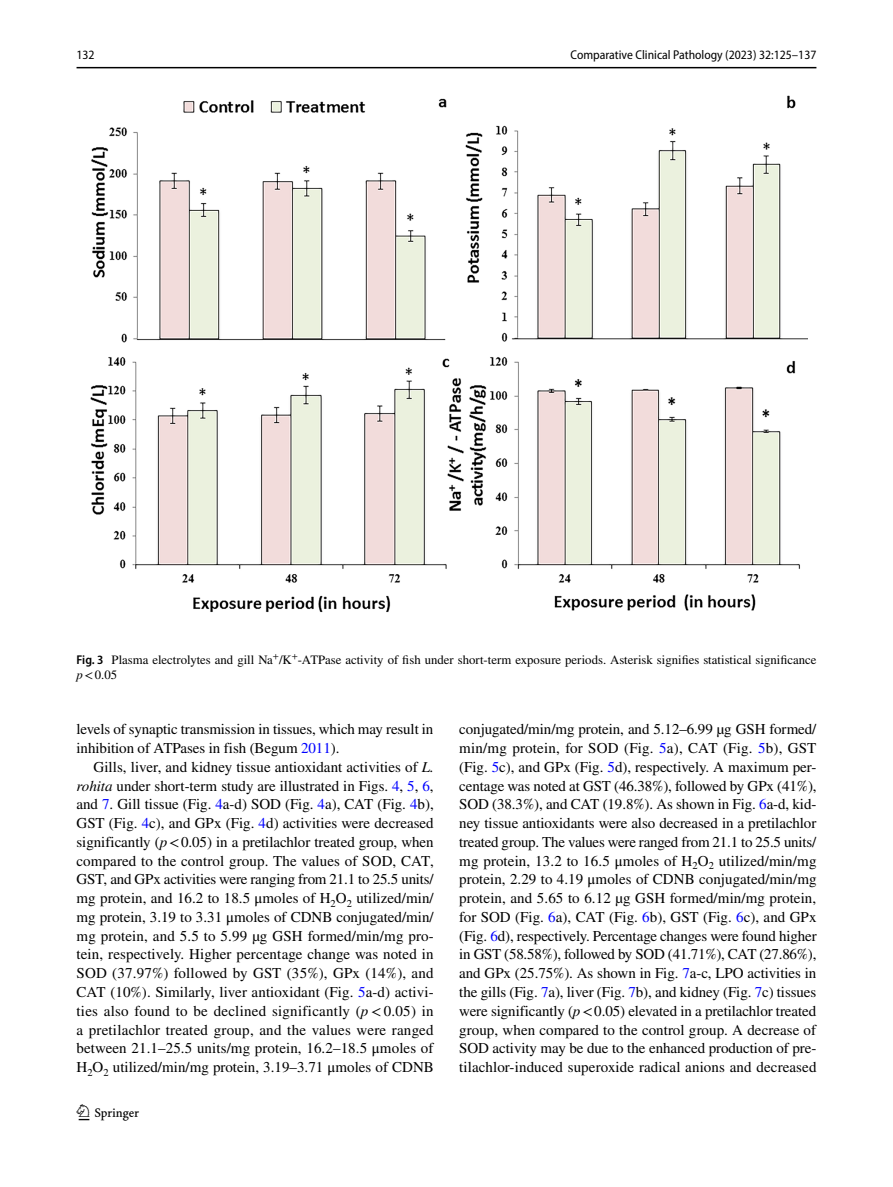
<style>
.page{position:relative;width:893px;height:1187px;background:#fff}
.page>*{position:absolute;margin:0;border:0;box-sizing:border-box;transform-origin:0 0}
.t1{font:22.5px "Springnew Regular 2";color:#000}
.t2{font:15px/18.8px "STIX";color:#000;text-align:justify}
.t3{font:12.75px/15px "STIX";color:#000}
.t4{font:semi-condensed 12.75px "Myriad Pro";color:#000}
.s1{font-family:"Myriad Pro";font-weight:600;font-stretch:semi-condensed}
.s2{font-style:italic}
.s3{color:#00f}
</style>
<div class="page">
<hr style="left:77px;top:67px;width:739px;height:1px;background:#000">
<img style="left:90px;top:95px;width:718px;height:518px">
<p class="t4" style="left:77px;top:48px;width:20px">132</p>
<p class="t4" style="left:571px;top:48px;width:247px">Comparative Clinical Pathology (2023) 32:125–137</p>
<p class="t3" style="left:77px;top:653px;width:741px"><span class="s1">Fig. 3</span> Plasma electrolytes and gill Na<sup>+</sup>/K<sup>+</sup>-ATPase activity of fish under short-term exposure periods. Asterisk signifies statistical significance <span class="s2">p</span>&lt;0.05</p>
<p class="t2" style="left:77px;top:721px;width:358px">levels of synaptic transmission in tissues, which may result in inhibition of ATPases in fish (Begum <span class="s3">2011</span>).</p>
<p class="t2" style="left:77px;top:758px;width:359px;text-indent:17px">Gills, liver, and kidney tissue antioxidant activities of <span class="s2">L. rohita</span> under short-term study are illustrated in Figs. <span class="s3">4</span>, <span class="s3">5</span>, <span class="s3">6</span>, and <span class="s3">7</span>. Gill tissue (Fig. <span class="s3">4</span>a-d) SOD (Fig. <span class="s3">4</span>a), CAT (Fig. <span class="s3">4</span>b), GST (Fig. <span class="s3">4</span>c), and GPx (Fig. <span class="s3">4</span>d) activities were decreased significantly (<span class="s2">p</span>&lt;0.05) in a pretilachlor treated group, when compared to the control group. The values of SOD, CAT, GST, and GPx activities were ranging from 21.1 to 25.5 units/ mg protein, and 16.2 to 18.5 μmoles of H<sub>2</sub>O<sub>2</sub> utilized/min/ mg protein, 3.19 to 3.31 μmoles of CDNB conjugated/min/ mg protein, and 5.5 to 5.99 µg GSH formed/min/mg pro&shy;tein, respectively. Higher percentage change was noted in SOD (37.97%) followed by GST (35%), GPx (14%), and CAT (10%). Similarly, liver antioxidant (Fig. <span class="s3">5</span>a-d) activi&shy;ties also found to be declined significantly (<span class="s2">p</span>&lt;0.05) in a pretilachlor treated group, and the values were ranged between 21.1–25.5 units/mg protein, 16.2–18.5 μmoles of H<sub>2</sub>O<sub>2</sub> utilized/min/mg protein, 3.19–3.71 μmoles of CDNB</p>
<h1 class="t1" style="left:79px;top:1104px;width:62px">1 3</h1>
<p class="t2" style="left:459px;top:721px;width:359px">conjugated/min/mg protein, and 5.12–6.99 µg GSH formed/ min/mg protein, for SOD (Fig. <span class="s3">5</span>a), CAT (Fig. <span class="s3">5</span>b), GST (Fig. <span class="s3">5</span>c), and GPx (Fig. <span class="s3">5</span>d), respectively. A maximum per&shy;centage was noted at GST (46.38%), followed by GPx (41%), SOD (38.3%), and CAT (19.8%). As shown in Fig. <span class="s3">6</span>a-d, kid&shy;ney tissue antioxidants were also decreased in a pretilachlor treated group. The values were ranged from 21.1 to 25.5 units/ mg protein, 13.2 to 16.5 μmoles of H<sub>2</sub>O<sub>2</sub> utilized/min/mg protein, 2.29 to 4.19 μmoles of CDNB conjugated/min/mg protein, and 5.65 to 6.12 µg GSH formed/min/mg protein, for SOD (Fig. <span class="s3">6</span>a), CAT (Fig. <span class="s3">6</span>b), GST (Fig. <span class="s3">6</span>c), and GPx (Fig. <span class="s3">6</span>d), respectively. Percentage changes were found higher in GST (58.58%), followed by SOD (41.71%), CAT (27.86%), and GPx (25.75%). As shown in Fig. <span class="s3">7</span>a-c, LPO activities in the gills (Fig. <span class="s3">7</span>a), liver (Fig. <span class="s3">7</span>b), and kidney (Fig. <span class="s3">7</span>c) tissues were significantly (<span class="s2">p</span>&lt;0.05) elevated in a pretilachlor treated group, when compared to the control group. A decrease of SOD activity may be due to the enhanced production of pre&shy;tilachlor-induced superoxide radical anions and decreased</p>
</div>
